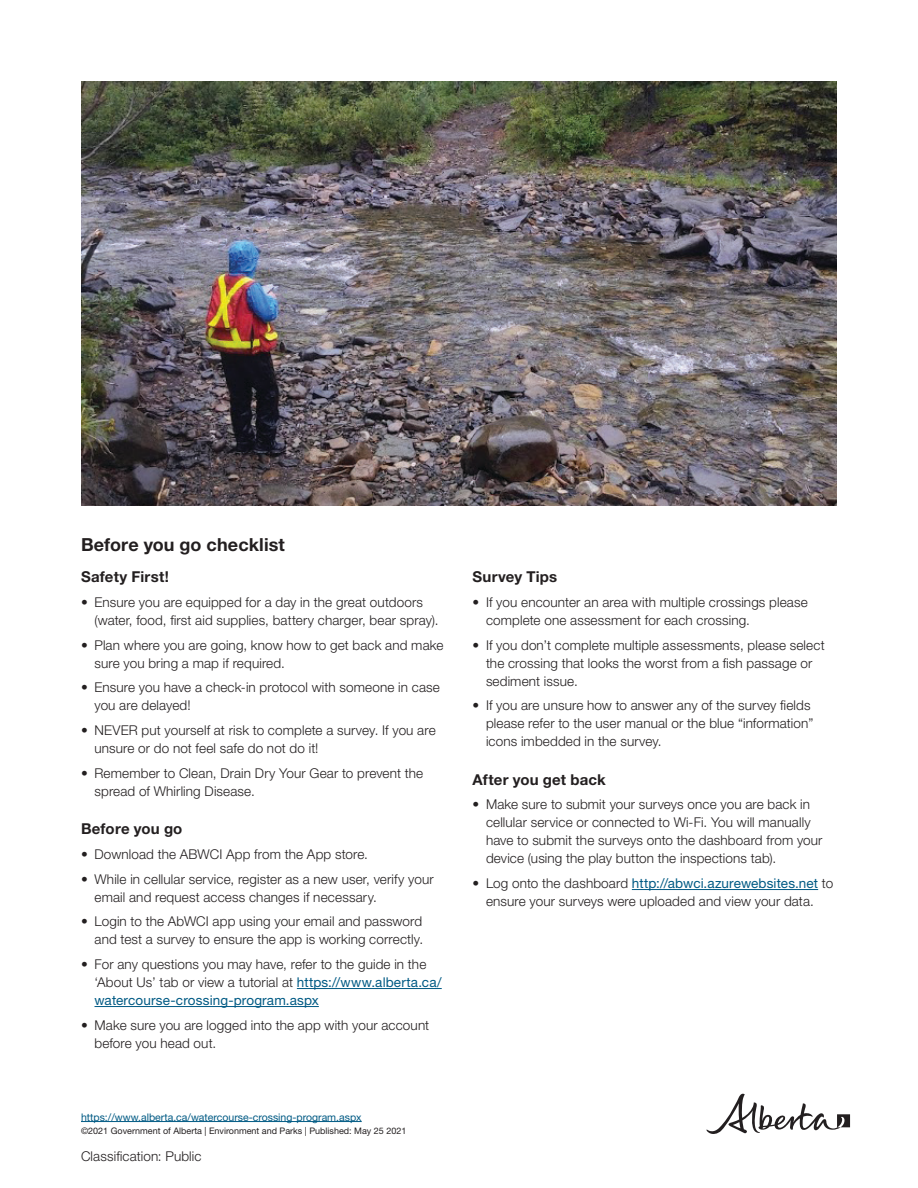
<style>
.page{position:relative;width:918px;height:1188px;background:#fff}
.page>*{position:absolute;margin:0;border:0;box-sizing:border-box;transform-origin:0 0}
.Subheading_1{font:700 18px "Helvetica Neue LT Std";letter-spacing:.005em;color:#231f20}
.Subheading_2{font:700 15px "Helvetica Neue LT Std";letter-spacing:.01em;color:#231f20}
.t1{font:300 13.5px/18px "Helvetica Neue LT Std";letter-spacing:.01em;color:#231f20}
.t2{font:10.5px "Helvetica Neue LT Std";color:#005a84}
.t3{font:9px "Helvetica Neue LT Std";color:#231f20}
.s1{font-weight:400;color:#005a84}
</style>
<div class="page">
<hr style="left:81px;top:1121px;width:281px;height:1px;background:#005a84">
<hr style="left:297px;top:988px;width:145px;height:1px;background:#005a84">
<hr style="left:94px;top:1006px;width:225px;height:1px;background:#005a84">
<hr style="left:632px;top:889px;width:186px;height:1px;background:#005a84">
<img style="left:81px;top:81px;width:756px;height:424px">
<svg style="left:706px;top:1093px;width:144px;height:41px"></svg>
<p class="Subheading_1" style="left:81px;top:533px;width:205px">Before you go checklist</p>
<p class="Subheading_2" style="left:81px;top:568px;width:89px">Safety First!</p>
<p class="t1" style="left:94px;top:593px;width:346px;text-indent:-14px">• Ensure you are equipped for a day in the great outdoors (water, food, first aid supplies, battery charger, bear spray).</p>
<p class="t1" style="left:94px;top:636px;width:350px;text-indent:-14px">• Plan where you are going, know how to get back and make sure you bring a map if required.</p>
<p class="t1" style="left:94px;top:678px;width:347px;text-indent:-14px">• Ensure you have a check-in protocol with someone in case you are delayed!</p>
<p class="t1" style="left:94px;top:721px;width:343px;text-indent:-14px">• NEVER put yourself at risk to complete a survey. If you are unsure or do not feel safe do not do it!</p>
<p class="t1" style="left:94px;top:764px;width:330px;text-indent:-14px">• Remember to Clean, Drain Dry Your Gear to prevent the spread of Whirling Disease.</p>
<p class="Subheading_2" style="left:81px;top:820px;width:103px">Before you go</p>
<p class="t1" style="left:81px;top:845px;width:289px">• Download the ABWCI App from the App store.</p>
<p class="t1" style="left:94px;top:870px;width:341px;text-indent:-14px">• While in cellular service, register as a new user, verify your email and request access changes if necessary.</p>
<p class="t1" style="left:81px;top:912px;width:344px;text-align:right">• Login to the AbWCI app using your email and password and test a survey to ensure the app is working correctly.</p>
<p class="t1" style="left:94px;top:955px;width:349px;text-indent:-14px">• For any questions you may have, refer to the guide in the ‘About Us’ tab or view a tutorial at <span class="s1">https://www.alberta.ca/ watercourse-crossing-program.aspx</span></p>
<p class="t1" style="left:94px;top:1016px;width:336px;text-indent:-14px">• Make sure you are logged into the app with your account before you head out.</p>
<p class="t2" style="left:81px;top:1111px;width:282px">https://www.alberta.ca/watercourse-crossing-program.aspx</p>
<p class="t3" style="left:81px;top:1125px;width:327px">©2021 Government of Alberta | Environment and Parks | Published: May 25 2021</p>
<p class="t1" style="left:81px;top:1147px;width:122px">Classification: Public</p>
<p class="Subheading_2" style="left:472px;top:568px;width:86px">Survey Tips</p>
<p class="t1" style="left:486px;top:593px;width:323px;text-indent:-14px">• If you encounter an area with multiple crossings please complete one assessment for each crossing.</p>
<p class="t1" style="left:486px;top:636px;width:340px;text-indent:-14px">• If you don’t complete multiple assessments, please select the crossing that looks the worst from a fish passage or sediment issue.</p>
<p class="t1" style="left:486px;top:696px;width:329px;text-indent:-14px">• If you are unsure how to answer any of the survey fields please refer to the user manual or the blue “information” icons imbedded in the survey.</p>
<p class="Subheading_2" style="left:472px;top:770px;width:135px">After you get back</p>
<p class="t1" style="left:486px;top:795px;width:338px;text-indent:-14px">• Make sure to submit your surveys once you are back in cellular service or connected to Wi-Fi. You will manually have to submit the surveys onto the dashboard from your device (using the play button the inspections tab).</p>
<p class="t1" style="left:472px;top:874px;width:362px;text-align:center">• Log onto the dashboard <span class="s1">http://abwci.azurewebsites.net</span> to ensure your surveys were uploaded and view your data.</p>
</div>
